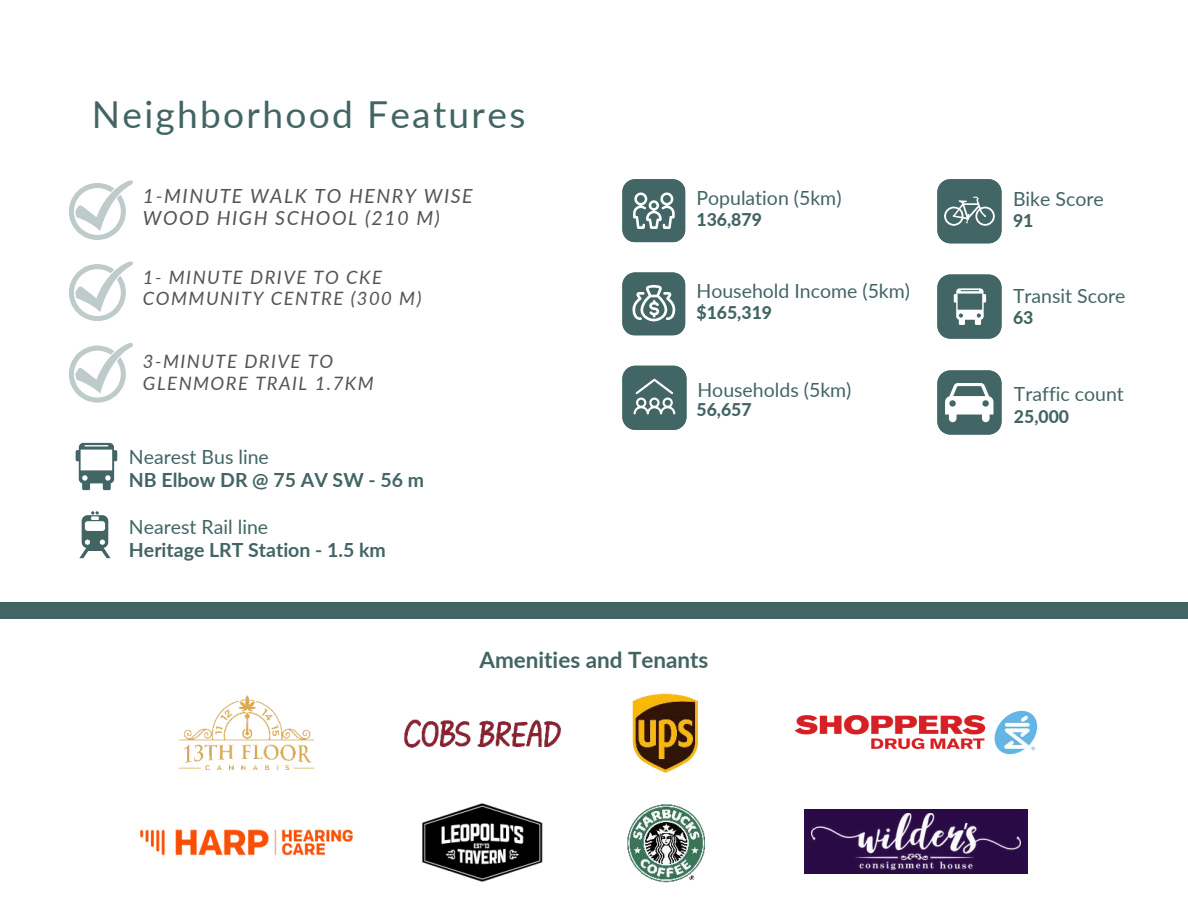
<style>
.page{position:relative;width:1188px;height:918px;background:#fff}
.page>*{position:absolute;margin:0;border:0;box-sizing:border-box;transform-origin:0 0}
.t1{font:37.05px "Lato";letter-spacing:.06em;color:#426564}
.t2{font:700 22.5px "Lato";color:#426564}
.t3{font:19.5px "Lato";color:#426564}
.t4{font:700 19.5px "Lato";color:#426564}
.t5{font:italic 19.5px/22.5px "Lato";letter-spacing:.08em;color:#545454}
.t6{font:italic 18.45px/21.3px "Lato";letter-spacing:.08em;color:#545454}
.t7{font:800 17.55px "Lato";color:#426564}
</style>
<div class="page">
<svg style="left:622px;top:179px;width:63px;height:63px;background:#637f7f"></svg>
<svg style="left:622px;top:272px;width:63px;height:63px;background:#648080"></svg>
<svg style="left:622px;top:366px;width:64px;height:64px;background:#597777"></svg>
<svg style="left:69px;top:180px;width:64px;height:60px"></svg>
<svg style="left:69px;top:343px;width:64px;height:59px"></svg>
<svg style="left:937px;top:179px;width:65px;height:64px;background:#5a7979"></svg>
<svg style="left:937px;top:370px;width:65px;height:65px"></svg>
<svg style="left:79px;top:511px;width:32px;height:47px"></svg>
<svg style="left:76px;top:443px;width:41px;height:47px"></svg>
<svg style="left:937px;top:275px;width:65px;height:64px;background:#617e7e"></svg>
<div style="left:0;top:602px;width:1188px;height:16px;background:#416564"></div>
<img style="left:794px;top:710px;width:244px;height:45px">
<svg style="left:69px;top:261px;width:64px;height:60px"></svg>
<img style="left:627px;top:804px;width:77px;height:78px">
<img style="left:403px;top:719px;width:158px;height:29px">
<img style="left:632px;top:693px;width:66px;height:79px">
<img style="left:139px;top:829px;width:215px;height:27px">
<img style="left:422px;top:803px;width:121px;height:79px">
<img style="left:179px;top:696px;width:134px;height:73px">
<div style="left:805px;top:809px;width:223px;height:65px;background:#2b0b46"></div>
<img style="left:811px;top:813px;width:210px;height:56px">
<h1 class="t1" style="left:92px;top:88px;width:435px">Neighborhood Features</h1>
<p class="t5" style="left:143px;top:184px;width:331px">1-MINUTE WALK TO HENRY WISE<br>WOOD HIGH SCHOOL (210 M)</p>
<p class="t3" style="left:696px;top:184px;width:147px">Population (5km)</p>
<p class="t3" style="left:1013px;top:185px;width:92px">Bike Score</p>
<p class="t7" style="left:696px;top:206px;width:67px">136,879</p>
<p class="t7" style="left:1013px;top:207px;width:22px">91</p>
<p class="t6" style="left:143px;top:266px;width:280px">1- MINUTE DRIVE TO CKE<br>COMMUNITY CENTRE (300 M)</p>
<p class="t6" style="left:143px;top:350px;width:232px">3-MINUTE DRIVE TO<br>GLENMORE TRAIL 1.7KM</p>
<p class="t3" style="left:129px;top:443px;width:142px">Nearest Bus line</p>
<p class="t4" style="left:129px;top:465px;width:297px">NB Elbow DR @ 75 AV SW - 56 m</p>
<p class="t3" style="left:129px;top:513px;width:141px">Nearest Rail line</p>
<p class="t4" style="left:129px;top:536px;width:259px">Heritage LRT Station - 1.5 km</p>
<p class="t3" style="left:696px;top:277px;width:215px">Household Income (5km)</p>
<p class="t3" style="left:1013px;top:282px;width:114px">Transit Score</p>
<p class="t7" style="left:696px;top:300px;width:77px">$165,319</p>
<p class="t7" style="left:1013px;top:304px;width:22px">63</p>
<p class="t3" style="left:697px;top:376px;width:156px">Households (5km)</p>
<p class="t3" style="left:1014px;top:380px;width:112px">Traffic count</p>
<p class="t7" style="left:696px;top:397px;width:57px">56,657</p>
<p class="t7" style="left:1014px;top:404px;width:57px">25,000</p>
<p class="t2" style="left:479px;top:643px;width:231px">Amenities and Tenants</p>
</div>
